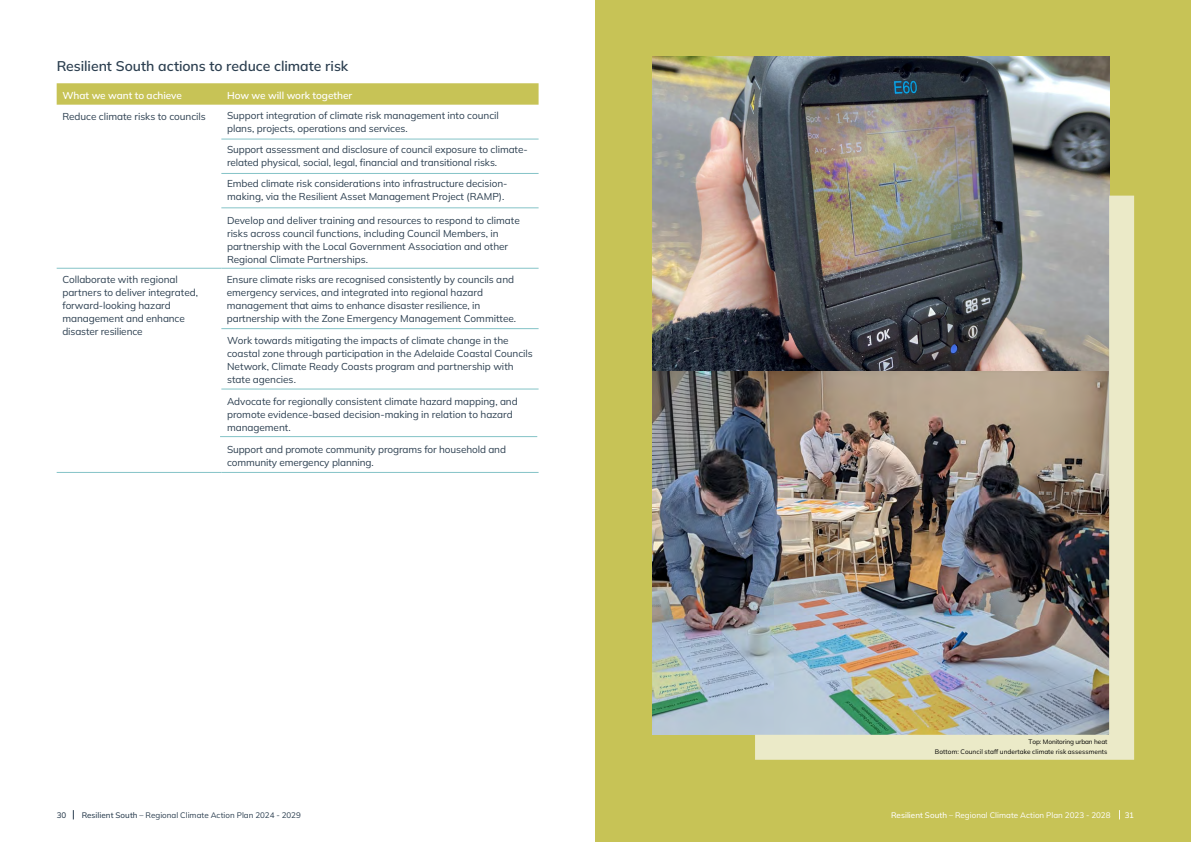
<style>
.page{position:relative;width:1191px;height:842px;background:#fff}
.page>*{position:absolute;margin:0;border:0;box-sizing:border-box;transform-origin:0 0}
.Heading_2_-_14pt{font:600 14px "Mulish";letter-spacing:-.005em;color:#2c3f50}
.Table{font:10px/13px "Mulish";letter-spacing:-.005em;color:#2c3f50}
.Table-2{font:600 10px "Mulish";letter-spacing:-.005em;color:#fff}
.t1{font:8px "Mulish";letter-spacing:.005em;color:#2c3f50}
.t2{font:8px "Mulish";letter-spacing:.005em;color:#fff}
.t3{font:500 8px "Mulish";color:#2c3f50}
.t4{font:500 8px "Mulish";color:#fff}
.t5{font:6.5px/9.9px "Mulish";letter-spacing:.005em;color:#000;text-align:right}
.s1{font-weight:500}
</style>
<div class="page">
<div style="left:595px;top:0;width:596px;height:842px;background:#c7c356"></div>
<img style="left:652px;top:57px;width:457px;height:678px">
<svg style="left:57px;top:83px;width:481px;height:22px;background:#c8c45a"></svg>
<hr style="left:221px;top:139px;width:317px;height:1px;background:#84c3c7">
<hr style="left:221px;top:173px;width:317px;height:1px;background:#84c3c7">
<hr style="left:221px;top:208px;width:317px;height:1px;background:#84c3c7">
<hr style="left:57px;top:268px;width:164px;height:1px;background:#84c3c7">
<hr style="left:221px;top:268px;width:317px;height:1px;background:#84c3c7">
<hr style="left:221px;top:328px;width:317px;height:1px;background:#84c3c7">
<hr style="left:221px;top:389px;width:317px;height:1px;background:#84c3c7">
<hr style="left:57px;top:472px;width:164px;height:1px;background:#84c3c7">
<hr style="left:221px;top:472px;width:317px;height:1px;background:#84c3c7">
<img style="left:730px;top:171px;width:405px;height:589px">
<hr style="left:220px;top:436px;width:317px;height:1px;background:#84c3c7">
<p class="Heading_2_-_14pt" style="left:57px;top:56px;width:293px">Resilient South actions to reduce climate risk</p>
<p class="Table-2" style="left:62px;top:89px;width:121px">What we want to achieve</p>
<p class="Table-2" style="left:227px;top:89px;width:127px">How we will work together</p>
<p class="Table" style="left:62px;top:110px;width:145px">Reduce climate risks to councils</p>
<p class="Table" style="left:227px;top:109px;width:273px">Support integration of climate risk management into council plans, projects, operations and services.</p>
<p class="Table" style="left:227px;top:142px;width:302px">Support assessment and disclosure of council exposure to climate&shy;related physical, social, legal, financial and transitional risks.</p>
<p class="Table" style="left:227px;top:177px;width:282px">Embed climate risk considerations into infrastructure decision&shy;making, via the Resilient Asset Management Project (RAMP).</p>
<p class="Table" style="left:227px;top:213px;width:294px">Develop and deliver training and resources to respond to climate risks across council functions, including Council Members, in partnership with the Local Government Association and other Regional Climate Partnerships.</p>
<p class="Table" style="left:62px;top:273px;width:137px">Collaborate with regional partners to deliver integrated, forward-looking hazard management and enhance disaster resilience</p>
<p class="Table" style="left:227px;top:272px;width:291px">Ensure climate risks are recognised consistently by councils and emergency services, and integrated into regional hazard management that aims to enhance disaster resilience, in partnership with the Zone Emergency Management Committee.</p>
<p class="Table" style="left:227px;top:334px;width:307px">Work towards mitigating the impacts of climate change in the coastal zone through participation in the Adelaide Coastal Councils Network, Climate Ready Coasts program and partnership with state agencies.</p>
<p class="Table" style="left:227px;top:394px;width:292px">Advocate for regionally consistent climate hazard mapping, and promote evidence-based decision-making in relation to hazard management.</p>
<p class="Table" style="left:227px;top:443px;width:280px">Support and promote community programs for household and community emergency planning.</p>
<p class="t5" style="left:935px;top:736px;width:174px">Top: Monitoring urban heat<br>Bottom: Council staff undertake climate risk assessments</p>
<p class="t3" style="left:57px;top:810px;width:11px">30</p>
<p class="t1" style="left:82px;top:810px;width:221px"><span class="s1">Resilient South</span> – Regional Climate Action Plan 2024 - 2029</p>
<p class="t2" style="left:891px;top:810px;width:221px"><span class="s1">Resilient South</span> – Regional Climate Action Plan 2023 - 2028</p>
<p class="t4" style="left:1124px;top:810px;width:11px">31</p>
</div>
